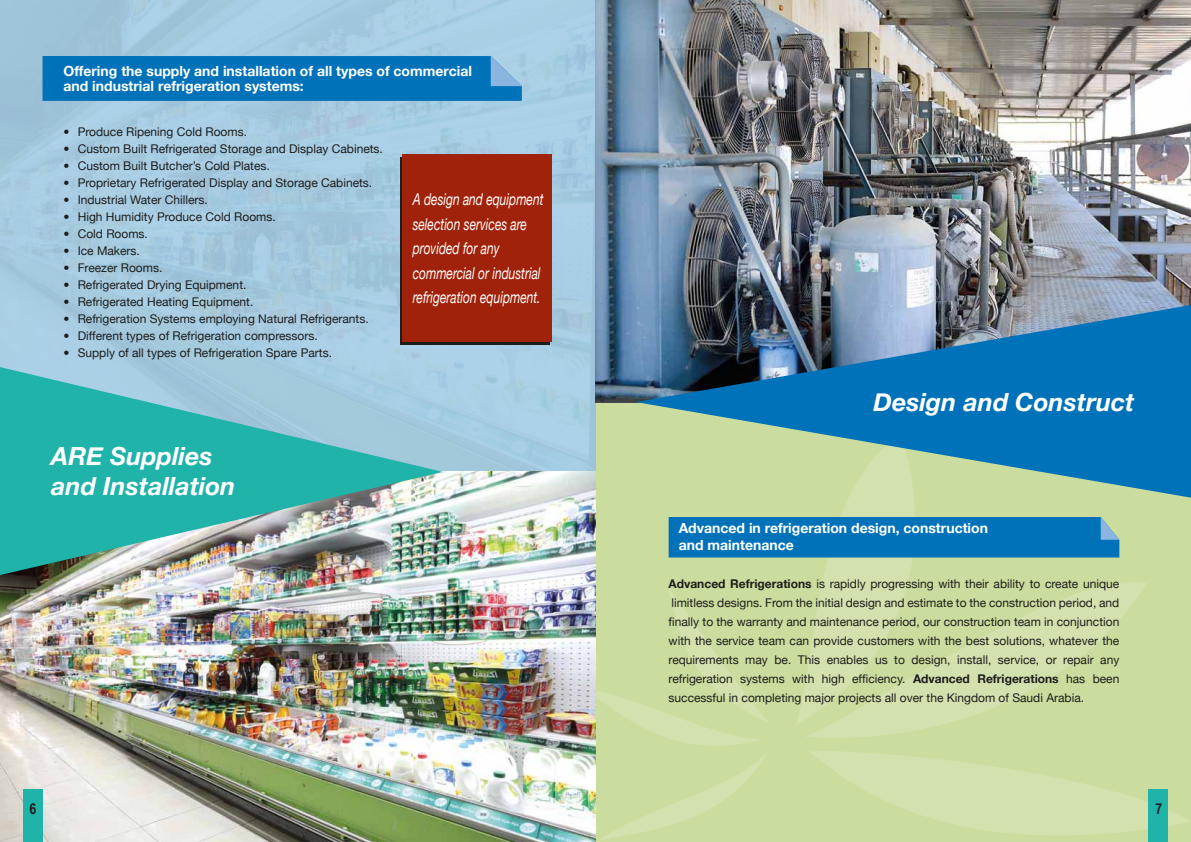
<style>
.page{position:relative;width:1191px;height:842px;background:#fff}
.page>*{position:absolute;margin:0;border:0;box-sizing:border-box;transform-origin:0 0}
.t1{font:italic 700 25px/30px "Helvetica Neue";color:#fff}
.t2{font:italic 16.3px/24.5px "Helvetica Neue";color:#fff;scale:.73 1}
.t3{font:700 15px "Arial Narrow";color:#1d1d1b}
.t4{font:700 14px/17px "Helvetica Neue";color:#fff}
.t5{font:12px/19px "Helvetica Neue";color:#1d1d1b;text-align:justify}
.s1{font-weight:700}
</style>
<div class="page">
<div style="left:0;top:0;width:595px;height:472px;background:#a7cce2"></div>
<img style="left:0;top:472px;width:595px;height:370px">
<img style="left:0;top:367px;width:443px;height:208px">
<img style="left:595px;top:0;width:596px;height:402px">
<div style="left:23px;top:789px;width:19px;height:53px;background:#20b3aa"></div>
<div style="left:595px;top:403px;width:596px;height:439px;background:linear-gradient(to right,#cbdea2,#ccdea4)"></div>
<svg style="left:636px;top:305px;width:555px;height:193px;fill:#0372b9"></svg>
<div style="left:668px;top:517px;width:451px;height:40px;background:#0072b9"></div>
<div style="left:43px;top:56px;width:479px;height:45px;background:#0072b9"></div>
<div style="left:1148px;top:789px;width:20px;height:53px;background:#20b3aa"></div>
<div style="left:400px;top:157px;width:150px;height:188px;background:#1d1d1b"></div>
<div style="left:402px;top:155px;width:150px;height:187px;background:#a0220a"></div>
<p class="t4" style="left:63px;top:63px;width:410px;line-height:15px">Offering the supply and installation of all types of commercial and industrial refrigeration systems:</p>
<p class="t5" style="left:63px;top:122px;width:185px">• Produce Ripening Cold Rooms.</p>
<p class="t5" style="left:63px;top:139px;width:321px">• Custom Built Refrigerated Storage and Display Cabinets.</p>
<p class="t5" style="left:63px;top:156px;width:208px">• Custom Built Butcher’s Cold Plates.</p>
<p class="t5" style="left:63px;top:173px;width:310px">• Proprietary Refrigerated Display and Storage Cabinets.</p>
<p class="t5" style="left:63px;top:190px;width:146px">• Industrial Water Chillers.</p>
<p class="t5" style="left:63px;top:207px;width:214px">• High Humidity Produce Cold Rooms.</p>
<p class="t5" style="left:63px;top:224px;width:86px">• Cold Rooms.</p>
<p class="t5" style="left:63px;top:241px;width:78px">• Ice Makers.</p>
<p class="t5" style="left:63px;top:258px;width:100px">• Freezer Rooms.</p>
<p class="t5" style="left:63px;top:275px;width:184px">• Refrigerated Drying Equipment.</p>
<p class="t5" style="left:63px;top:292px;width:191px">• Refrigerated Heating Equipment.</p>
<p class="t5" style="left:63px;top:309px;width:307px">• Refrigeration Systems employing Natural Refrigerants.</p>
<p class="t5" style="left:63px;top:326px;width:256px">• Different types of Refrigeration compressors.</p>
<p class="t5" style="left:63px;top:343px;width:270px">• Supply of all types of Refrigeration Spare Parts.</p>
<p class="t2" style="left:413px;top:187px;width:181px">A design and equipment selection services are provided for any commercial or industrial refrigeration equipment.</p>
<p class="t1" style="left:51px;top:440px;width:186px">ARE Supplies and Installation</p>
<p class="t3" style="left:30px;top:800px;width:8px">6</p>
<p class="t1" style="left:873px;top:386px;width:262px">Design and Construct</p>
<p class="t4" style="left:678px;top:520px;width:311px">Advanced in refrigeration design, construction and maintenance</p>
<p class="t5" style="left:668px;top:574px;width:452px"><span class="s1">Advanced Refrigerations</span> is rapidly progressing with their ability to create unique limitless designs. From the initial design and estimate to the construction period, and finally to the warranty and maintenance period, our construction team in conjunction with the service team can provide customers with the best solutions, whatever the requirements may be. This enables us to design, install, service, or repair any refrigeration systems with high efficiency. <span class="s1">Advanced Refrigerations</span> has been successful in completing major projects all over the Kingdom of Saudi Arabia.</p>
<p class="t3" style="left:1155px;top:800px;width:8px">7</p>
</div>
